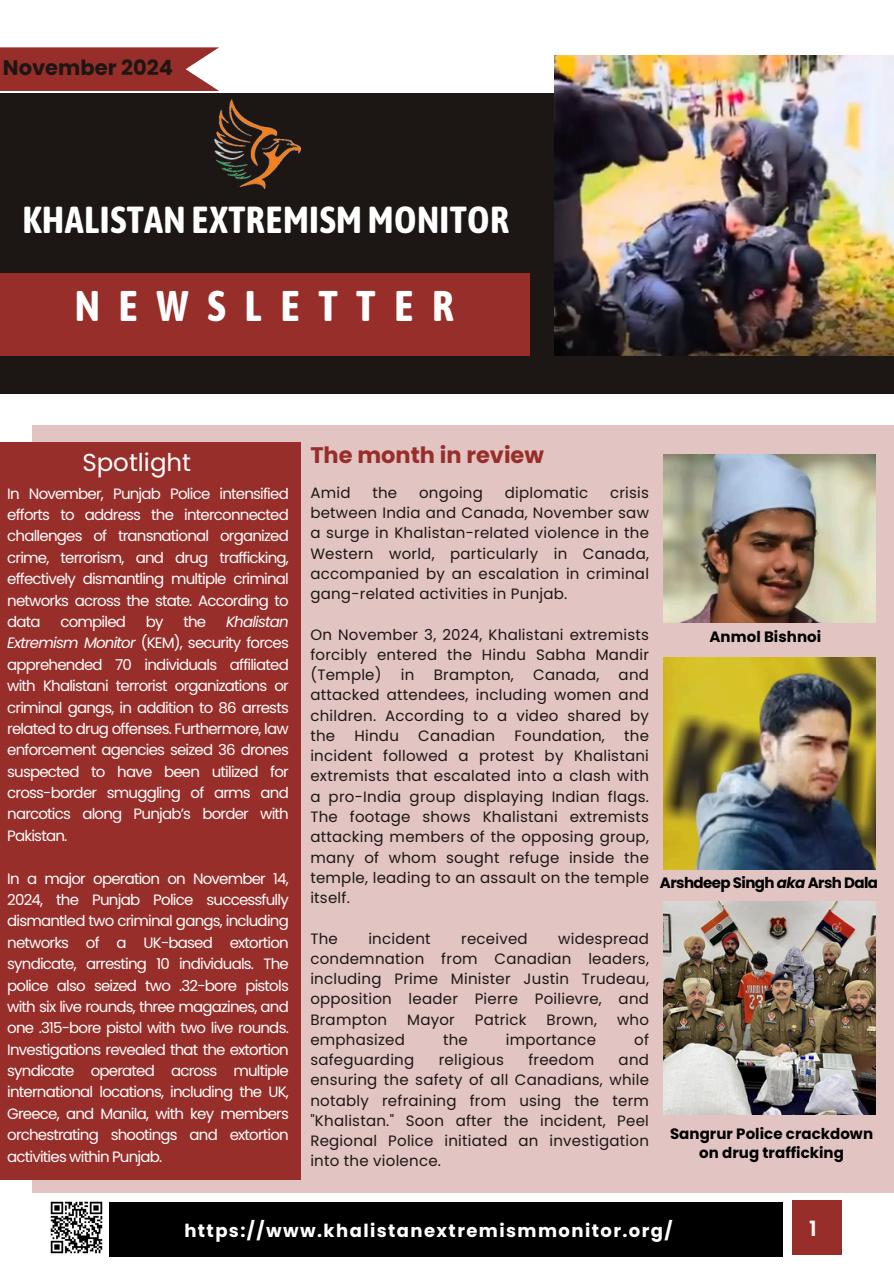
<style>
.page{position:relative;width:894px;height:1264px;background:#fff}
.page>*{position:absolute;margin:0;border:0;box-sizing:border-box;transform-origin:0 0}
.t1{font:700 42.75px "Asap Condensed";letter-spacing:.43em;color:#fff}
.t2{font:700 37.5px "Asap Condensed";letter-spacing:.01em;color:#fff}
.t3{font:24.45px "Poppins";color:#fff}
.t4{font:700 22.5px "Poppins";color:#982e2a}
.t5{font:700 21px "Poppins";color:#1c1715}
.t6{font:600 21px "Poppins";color:#fff}
.t7{font:700 18px "Poppins";letter-spacing:.08em;color:#fff}
.t8{font:15px/20.2px "Poppins";letter-spacing:.015em;color:#1c1715;text-align:justify}
.t9{font:15px/21.3px "Poppins";letter-spacing:-.055em;color:#fff;text-align:justify}
.t10{font:700 15px/19.2px "Poppins";letter-spacing:.005em;color:#000;text-align:center}
.t11{font:700 15px "Poppins";letter-spacing:-.035em;color:#000}
.s1{font-style:italic}
</style>
<div class="page">
<div style="left:0;top:93px;width:893px;height:300px;background:#1c1715"></div>
<div style="left:32px;top:425px;width:861px;height:767px;background:#e2c4c3"></div>
<div style="left:0;top:442px;width:300px;height:737px;background:#982e2a"></div>
<div style="left:0;top:272px;width:529px;height:83px;background:#982e2a"></div>
<img style="left:554px;top:55px;width:339px;height:301px">
<img style="left:214px;top:100px;width:86px;height:89px">
<svg style="left:0;top:47px;width:219px;height:44px;background:#a03f3b"></svg>
<div style="left:109px;top:1202px;width:673px;height:54px;background:#000"></div>
<div style="left:791px;top:1200px;width:49px;height:54px;background:#982e2a"></div>
<img style="left:50px;top:1201px;width:53px;height:53px">
<img style="left:663px;top:657px;width:211px;height:212px">
<img style="left:663px;top:454px;width:211px;height:168px">
<img style="left:663px;top:901px;width:211px;height:213px">
<p class="t5" style="left:3px;top:52px;width:171px">November 2024</p>
<h3 class="t2" style="left:22px;top:198px;width:488px">KHALISTAN EXTREMISMMONITOR</h3>
<p class="t1" style="left:75px;top:281px;width:380px">NEWSLETTER</p>
<p class="t3" style="left:82px;top:445px;width:110px">Spotlight</p>
<p class="t9" style="left:7px;top:483px;width:283px">In November, Punjab Police intensified efforts to address the interconnected challenges of transnational organized crime, terrorism, and drug trafficking, effectively dismantling multiple criminal networks across the state. According to data</p>
<p class="t9" style="left:7px;top:611px;width:283px;text-indent:219px"><span class="s1">Khalistan Extremism Monitor</span> (KEM), security forces apprehended 70 individuals affiliated with Khalistani terrorist organizations or criminal gangs, in addition to 86 arrests related to drug offenses. Furthermore, law enforcement agencies seized 36 drones suspected to have been utilized for cross-border smuggling of arms and narcotics along Punjab’s border with Pakistan.</p>
<p class="t9" style="left:7px;top:867px;width:283px">In a major operation on November 14, 2024, the Punjab Police successfully dismantled two criminal gangs, including networks of a UK-based extortion syndicate, arresting 10 individuals. The police also seized two .32-bore pistols with six live rounds, three magazines, and one .315-bore pistol with two live rounds.<br>Investigations revealed that the extortion syndicate operated across multiple international locations, including the UK, Greece, and Manila, with key members orchestrating shootings and extortion activities within Punjab.</p>
<p class="t9" style="left:60px;top:611px;width:67px">compiled</p>
<p class="t9" style="left:146px;top:611px;width:19px">by</p>
<p class="t9" style="left:183px;top:611px;width:24px">the</p>
<h1 class="t4" style="left:310px;top:439px;width:235px">The month in review</h1>
<p class="t8" style="left:310px;top:482px;width:340px;text-indent:299px">crisis between India and Canada, November saw a surge in Khalistan-related violence in the Western world, particularly in Canada, accompanied by an escalation in criminal gang-related activities in Punjab.</p>
<p class="t8" style="left:310px;top:624px;width:340px">On November 3, 2024, Khalistani extremists forcibly entered the Hindu Sabha Mandir (Temple)</p>
<p class="t8" style="left:310px;top:482px;width:42px">Amid</p>
<p class="t8" style="left:372px;top:482px;width:26px">the</p>
<p class="t8" style="left:419px;top:482px;width:65px">ongoing</p>
<p class="t8" style="left:504px;top:482px;width:85px">diplomatic</p>
<p class="t8" style="left:401px;top:664px;width:15px">in</p>
<p class="t8" style="left:433px;top:664px;width:82px">Brampton,</p>
<p class="t8" style="left:533px;top:664px;width:68px">Canada,</p>
<p class="t8" style="left:310px;top:664px;width:340px;text-indent:308px">and attacked attendees, including women and children. According to a video shared by the</p>
<p class="t8" style="left:354px;top:725px;width:46px">Hindu</p>
<p class="t8" style="left:418px;top:725px;width:78px">Canadian</p>
<p class="t8" style="left:514px;top:725px;width:92px">Foundation,</p>
<p class="t8" style="left:310px;top:725px;width:340px;text-indent:314px">the incident followed a protest by Khalistani extremists that escalated into a clash with a pro-India group displaying Indian flags.<br>The footage shows Khalistani extremists attacking members of the opposing group, many of whom sought refuge inside the temple, leading to an assault on the temple itself.</p>
<h2 class="t8" style="left:310px;top:928px;width:29px">The</h2>
<h2 class="t8" style="left:368px;top:928px;width:64px">incident</h2>
<h2 class="t8" style="left:461px;top:928px;width:68px">received</h2>
<h2 class="t8" style="left:310px;top:928px;width:340px;text-indent:248px">widespread condemnation from Canadian leaders, including Prime Minister Justin Trudeau, opposition leader Pierre Poilievre, and Brampton</h2>
<h2 class="t8" style="left:407px;top:1009px;width:49px">Mayor</h2>
<h2 class="t8" style="left:474px;top:1009px;width:53px">Patrick</h2>
<h2 class="t8" style="left:546px;top:1009px;width:52px">Brown,</h2>
<h2 class="t8" style="left:617px;top:1009px;width:33px">who</h2>
<h2 class="t8" style="left:310px;top:1029px;width:96px">emphasized</h2>
<h2 class="t8" style="left:443px;top:1029px;width:26px">the</h2>
<h2 class="t8" style="left:505px;top:1029px;width:92px">importance</h2>
<h2 class="t8" style="left:634px;top:1029px;width:16px">of</h2>
<h2 class="t8" style="left:310px;top:1049px;width:105px">safeguarding</h2>
<h2 class="t8" style="left:438px;top:1049px;width:67px">religious</h2>
<h2 class="t8" style="left:528px;top:1049px;width:67px">freedom</h2>
<h2 class="t8" style="left:310px;top:1049px;width:340px;text-indent:308px">and ensuring the safety of all Canadians, while notably refraining from using the term "Khalistan." Soon after the incident, Peel Regional Police initiated an investigation into the violence.</h2>
<p class="t10" style="left:709px;top:627px;width:113px">Anmol Bishnoi</p>
<p class="t11" style="left:659px;top:872px;width:220px">Arshdeep Singh <span class="s1">aka</span> Arsh Dala</p>
<p class="t10" style="left:669px;top:1123px;width:204px">Sangrur Police crackdown on drug trafficking</p>
<h5 class="t7" style="left:184px;top:1217px;width:489px">https://www.khalistanextremismmonitor.org/</h5>
<p class="t6" style="left:809px;top:1213px;width:9px">1</p>
</div>
